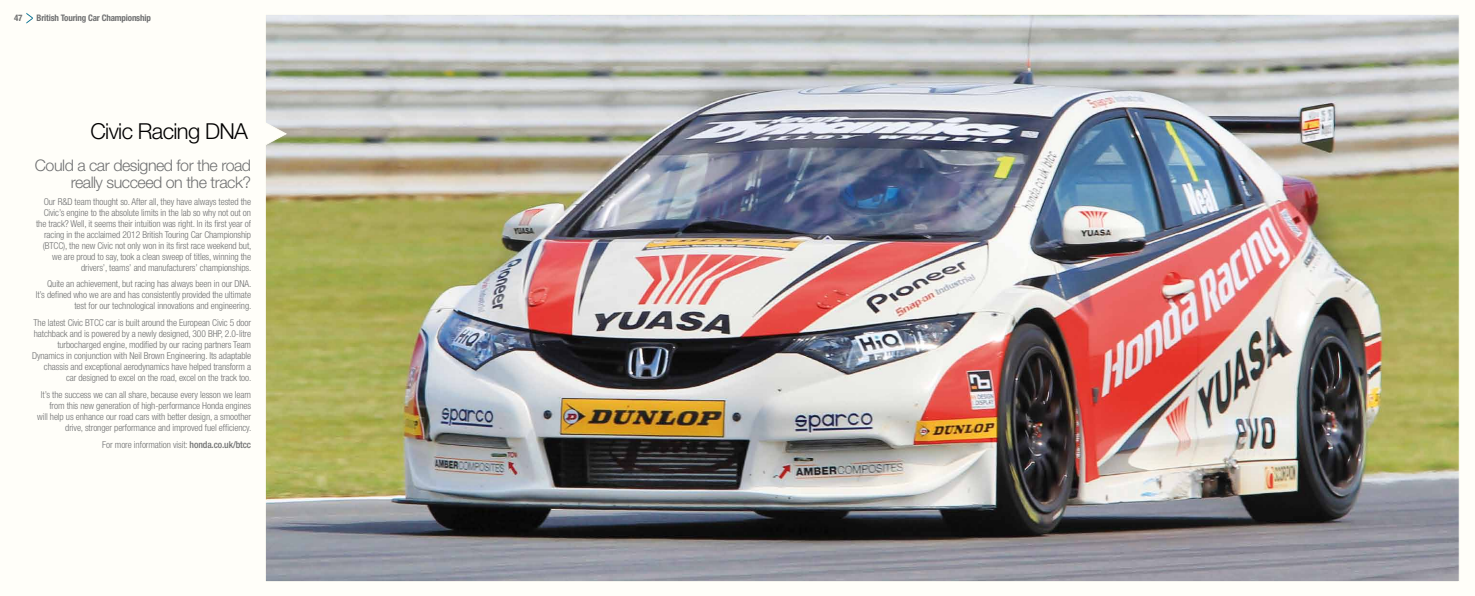
<style>
.page{position:relative;width:1475px;height:596px;background:#fff}
.page>*{position:absolute;margin:0;border:0;box-sizing:border-box;transform-origin:0 0}
.t1{font:300 22px "Helvetica Neue";letter-spacing:-.03em;color:#000}
.t2{font:300 16px/17px "Helvetica Neue";letter-spacing:-.03em;color:#707172;text-align:right}
.t3{font:300 condensed 9.5px/11px "Helvetica Neue";letter-spacing:-.01em;color:#707172;text-align:right}
.t4{font:700 condensed 9px "Helvetica Neue";letter-spacing:-.02em;color:#707172}
.s1{font-weight:500}
</style>
<div class="page">
<div style="left:0;top:0;width:1474px;height:595px;background:#fffef9"></div>
<img style="left:265px;top:14px;width:1194px;height:567px">
<svg style="left:26px;top:13px;width:7px;height:11px"></svg>
<p class="t4" style="left:14px;top:13px;width:10px">47</p>
<p class="t4" style="left:37px;top:13px;width:116px">British Touring Car Championship</p>
<h1 class="t1" style="left:90px;top:118px;width:159px">Civic Racing DNA</h1>
<h2 class="t2" style="left:35px;top:156px;width:218px">Could a car designed for the road really succeed on the track?</h2>
<p class="t3" style="left:36px;top:195px;width:217px">Our R&amp;D team thought so. After all, they have always tested the Civic’s engine to the absolute limits in the lab so why not out on the track? Well, it seems their intuition was right. In its first year of racing in the acclaimed 2012 British Touring Car Championship (BTCC), the new Civic not only won in its first race weekend but, we are proud to say, took a clean sweep of titles, winning the drivers’, teams’ and manufacturers’ championships.</p>
<p class="t3" style="left:36px;top:278px;width:217px">Quite an achievement, but racing has always been in our DNA.<br>It’s defined who we are and has consistently provided the ultimate test for our technological innovations and engineering.</p>
<p class="t3" style="left:32px;top:317px;width:221px">The latest Civic BTCC car is built around the European Civic 5 door hatchback and is powered by a newly designed, 300 BHP, 2.0-litre turbocharged engine, modified by our racing partners Team Dynamics in conjunction with Neil Brown Engineering. Its adaptable chassis and exceptional aerodynamics have helped transform a car designed to excel on the road, excel on the track too.</p>
<p class="t3" style="left:37px;top:388px;width:216px">It’s the success we can all share, because every lesson we learn from this new generation of high-performance Honda engines will help us enhance our road cars with better design, a smoother drive, stronger performance and improved fuel efficiency.</p>
<p class="t3" style="left:102px;top:438px;width:150px">For more information visit: <span class="s1">honda.co.uk/btcc</span></p>
</div>
